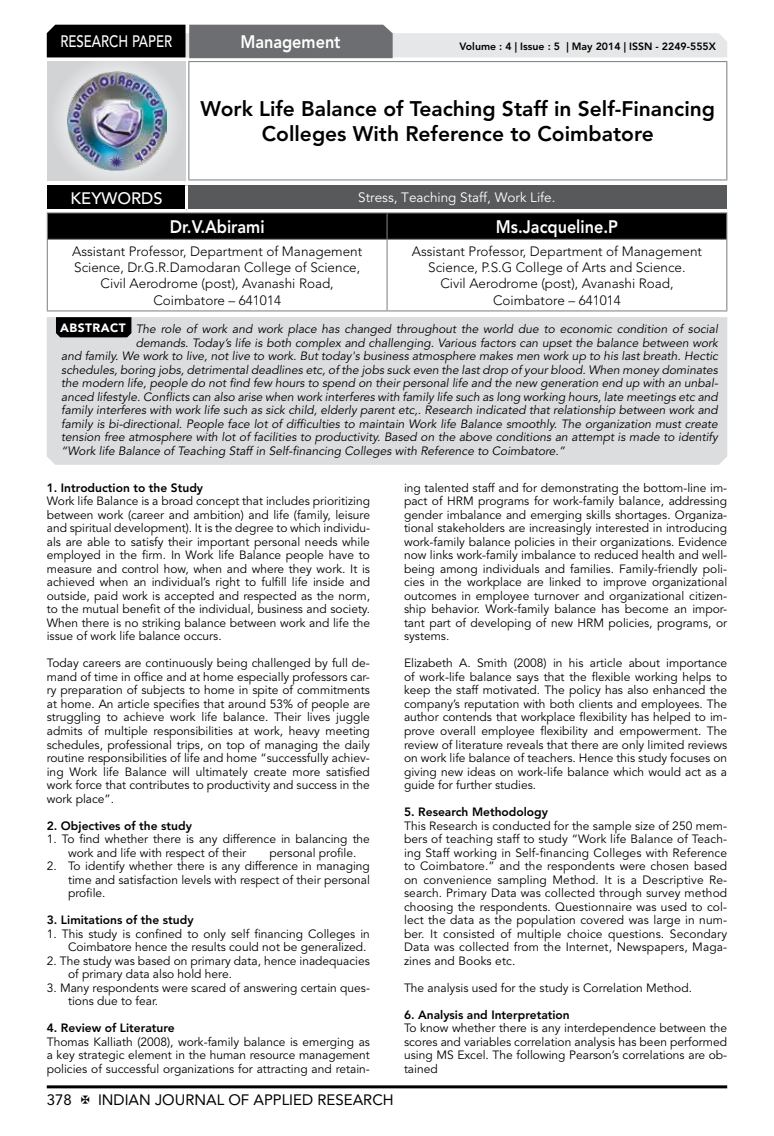
<style>
.page{position:relative;width:774px;height:1136px;background:#fff}
.page>*{position:absolute;margin:0;border:0;box-sizing:border-box;transform-origin:0 0}
.t1{font:800 21px/25.2px "Avenir LT Std";color:#000;text-align:center}
.t2{font:800 18px "Avenir LT Std";color:#fff;scale:.9 1}
.t3{font:500 16.5px "Avenir LT Std";color:#fff;scale:.8 1}
.t4{font:500 16.5px "Avenir LT Std";color:#fff}
.t5{font:15px "Avenir LT Std";color:#000}
.t6{font:300 13.5px/16.2px "Avenir LT Std";color:#000;text-align:center}
.t7{font:13.5px "Avenir LT Std";color:#fff}
.t8{font:12px/13.5px "Avenir LT Std";color:#000;text-align:justify}
.t9{font:italic 12px "Avenir LT Std";color:#000}
.t10{font:800 12px "Avenir LT Std";color:#000}
.t11{font:800 10.5px "Avenir LT Std";color:#000}
.s1{font-weight:900;font-style:normal;color:#fff}
</style>
<div class="page">
<hr style="left:47px;top:1085px;width:680px;height:3px;background:#000">
<div style="left:48px;top:62px;width:137px;height:118px;background:linear-gradient(to right,#d9dadb,#d9dadb)"></div>
<img style="left:68px;top:71px;width:99px;height:100px">
<svg style="left:47px;top:25px;width:680px;height:33px;background:#979899"></svg>
<hr style="left:188px;top:61px;width:539px;height:1px;background:#808285">
<hr style="left:188px;top:62px;width:1px;height:117px;background:#808285">
<hr style="left:726px;top:62px;width:1px;height:117px;background:#808285">
<hr style="left:188px;top:179px;width:539px;height:1px;background:#808285">
<hr style="left:47px;top:212px;width:340px;height:1px;background:#808285">
<hr style="left:387px;top:212px;width:340px;height:1px;background:#808285">
<svg style="left:47px;top:213px;width:680px;height:26px;background:#040404"></svg>
<hr style="left:47px;top:239px;width:340px;height:1px;background:#808285">
<hr style="left:47px;top:240px;width:1px;height:70px;background:#808285">
<hr style="left:387px;top:239px;width:340px;height:1px;background:#808285">
<hr style="left:386px;top:240px;width:2px;height:70px;background:#808285">
<hr style="left:726px;top:240px;width:1px;height:70px;background:#808285">
<hr style="left:47px;top:310px;width:340px;height:1px;background:#808285">
<hr style="left:387px;top:310px;width:340px;height:1px;background:#808285">
<div style="left:47px;top:185px;width:139px;height:25px;background:#000"></div>
<div style="left:186px;top:185px;width:541px;height:25px;background:#58595b"></div>
<hr style="left:185px;top:185px;width:3px;height:24px;background:#fff">
<hr style="left:47px;top:209px;width:139px;height:3px;background:#fff">
<hr style="left:186px;top:209px;width:541px;height:3px;background:#fff">
<div style="left:47px;top:317px;width:680px;height:148px;background:#dcddde"></div>
<svg style="left:56px;top:317px;width:75px;height:20px"></svg>
<h3 class="t3" style="left:60px;top:32px;width:139px">RESEARCH PAPER</h3>
<h2 class="t2" style="left:240px;top:31px;width:113px">Management</h2>
<p class="t11" style="left:459px;top:41px;width:258px">Volume : 4 | Issue : 5 | May 2014 | ISSN - 2249-555X</p>
<h1 class="t1" style="left:200px;top:96px;width:516px">Work Life Balance of Teaching Staff in Self-Financing<br>Colleges With Reference to Coimbatore</h1>
<h3 class="t4" style="left:71px;top:189px;width:94px">KEYWORDS</h3>
<p class="t7" style="left:358px;top:189px;width:199px">Stress, Teaching Staff, Work Life.</p>
<h2 class="t2" style="left:170px;top:216px;width:107px">Dr.V.Abirami</h2>
<h2 class="t2" style="left:496px;top:216px;width:137px">Ms.Jacqueline.P</h2>
<p class="t6" style="left:72px;top:243px;width:292px">Assistant Professor, Department of Management Science, Dr.G.R.Damodaran College of Science, Civil Aerodrome (post), Avanashi Road, Coimbatore – 641014</p>
<p class="t6" style="left:412px;top:243px;width:292px">Assistant Professor, Department of Management Science, P.S.G College of Arts and Science.<br>Civil Aerodrome (post), Avanashi Road, Coimbatore – 641014</p>
<p class="t9" style="left:60px;top:322px;width:659px"><span class="s1">ABSTRACT</span> The role of work and work place has changed throughout the world due to economic condition of social</p>
<p class="t9" style="left:136px;top:335px;width:584px">demands. Today’s life is both complex and challenging. Various factors can upset the balance between work</p>
<p class="t9" style="left:61px;top:349px;width:658px">and family. We work to live, not live to work. But today's business atmosphere makes men work up to his last breath. Hectic</p>
<p class="t9" style="left:61px;top:362px;width:658px">schedules, boring jobs, detrimental deadlines etc, of the jobs suck even the last drop of your blood. When money dominates</p>
<p class="t9" style="left:61px;top:376px;width:658px">the modern life, people do not find few hours to spend on their personal life and the new generation end up with an unbal-</p>
<p class="t9" style="left:61px;top:389px;width:658px">anced lifestyle. Conflicts can also arise when work interferes with family life such as long working hours, late meetings etc and</p>
<p class="t9" style="left:61px;top:403px;width:658px">family interferes with work life such as sick child, elderly parent etc,. Research indicated that relationship between work and</p>
<p class="t9" style="left:61px;top:416px;width:658px">family is bi-directional. People face lot of difficulties to maintain Work life Balance smoothly. The organization must create</p>
<p class="t9" style="left:61px;top:430px;width:658px">tension free atmosphere with lot of facilities to productivity. Based on the above conditions an attempt is made to identify</p>
<p class="t9" style="left:61px;top:443px;width:505px">“Work life Balance of Teaching Staff in Self-financing Colleges with Reference to Coimbatore.”</p>
<p class="t10" style="left:47px;top:480px;width:158px">1. Introduction to the Study</p>
<p class="t8" style="left:47px;top:494px;width:325px">Work life Balance is a broad concept that includes prioritizing between work (career and ambition) and life (family, leisure and spiritual development). It is the degree to which individu&shy;als are able to satisfy their important personal needs while employed in the firm. In Work life Balance people have to measure and control how, when and where they work. It is achieved when an individual’s right to fulfill life inside and outside, paid work is accepted and respected as the norm, to the mutual benefit of the individual, business and society.<br>When there is no striking balance between work and life the issue of work life balance occurs.</p>
<p class="t8" style="left:47px;top:656px;width:325px">Today careers are continuously being challenged by full de&shy;mand of time in office and at home especially professors car&shy;ry preparation of subjects to home in spite of commitments at home. An article specifies that around 53% of people are struggling to achieve work life balance. Their lives juggle admits of multiple responsibilities at work, heavy meeting schedules, professional trips, on top of managing the daily routine responsibilities of life and home “successfully achiev&shy;ing Work life Balance will ultimately create more satisfied work force that contributes to productivity and success in the work place”.</p>
<p class="t10" style="left:47px;top:818px;width:147px">2. Objectives of the study</p>
<p class="t8" style="left:68px;top:832px;width:303px;text-indent:-21px">1. To find whether there is any difference in balancing the work and life with respect of their</p>
<p class="t8" style="left:404px;top:481px;width:325px">ing talented staff and for demonstrating the bottom-line im&shy;pact of HRM programs for work-family balance, addressing gender imbalance and emerging skills shortages. Organiza&shy;tional stakeholders are increasingly interested in introducing work-family balance policies in their organizations. Evidence now links work-family imbalance to reduced health and well&shy;being among individuals and families. Family-friendly poli&shy;cies in the workplace are linked to improve organizational outcomes in employee turnover and organizational citizen&shy;ship behavior. Work-family balance has become an impor&shy;tant part of developing of new HRM policies, programs, or systems.</p>
<p class="t8" style="left:404px;top:656px;width:325px">Elizabeth A. Smith (2008) in his article about importance of work-life balance says that the flexible working helps to keep the staff motivated. The policy has also enhanced the company’s reputation with both clients and employees. The author contends that workplace flexibility has helped to im&shy;prove overall employee flexibility and empowerment. The review of literature reveals that there are only limited reviews on work life balance of teachers. Hence this study focuses on giving new ideas on work-life balance which would act as a guide for further studies.</p>
<p class="t10" style="left:404px;top:804px;width:145px">5. Research Methodology</p>
<p class="t8" style="left:404px;top:818px;width:325px">This Research is conducted for the sample size of 250 mem&shy;bers of teaching staff to study “Work life Balance of Teach&shy;ing Staff working in Self-financing Colleges with Reference to Coimbatore.” and the respondents were chosen based on convenience sampling Method. It is a Descriptive Re&shy;search. Primary Data was collected through survey method choosing the respondents. Questionnaire was used to col&shy;lect the data as the population covered was large in num&shy;ber. It consisted of multiple choice questions. Secondary Data was collected from the Internet, Newspapers, Maga&shy;zines and Books etc.</p>
<p class="t8" style="left:404px;top:980px;width:289px">The analysis used for the study is Correlation Method.</p>
<p class="t10" style="left:404px;top:1007px;width:167px">6. Analysis and Interpretation</p>
<p class="t8" style="left:404px;top:1021px;width:325px">To know whether there is any interdependence between the scores and variables correlation analysis has been performed using MS Excel. The following Pearson’s correlations are ob&shy;tained</p>
<p class="t8" style="left:270px;top:845px;width:88px">personal profile.</p>
<p class="t8" style="left:68px;top:859px;width:303px;text-indent:-21px">2. To identify whether there is any difference in managing time and satisfaction levels with respect of their personal profile.</p>
<p class="t10" style="left:47px;top:912px;width:148px">3. Limitations of the study</p>
<p class="t8" style="left:47px;top:926px;width:325px;text-align:right">1. This study is confined to only self financing Colleges in<br>Coimbatore hence the results could not be generalized.</p>
<p class="t8" style="left:68px;top:953px;width:303px;text-indent:-21px">2. The study was based on primary data, hence inadequacies of primary data also hold here.</p>
<p class="t8" style="left:68px;top:980px;width:303px;text-indent:-21px">3. Many respondents were scared of answering certain ques&shy;tions due to fear.</p>
<p class="t10" style="left:47px;top:1020px;width:130px">4. Review of Literature</p>
<p class="t8" style="left:47px;top:1034px;width:325px">Thomas Kalliath (2008), work-family balance is emerging as a key strategic element in the human resource management policies of successful organizations for attracting and retain-</p>
<p class="t5" style="left:47px;top:1090px;width:27px">378</p>
<p class="t5" style="left:98px;top:1090px;width:297px">INDIAN JOURNAL OF APPLIED RESEARCH</p>
</div>
